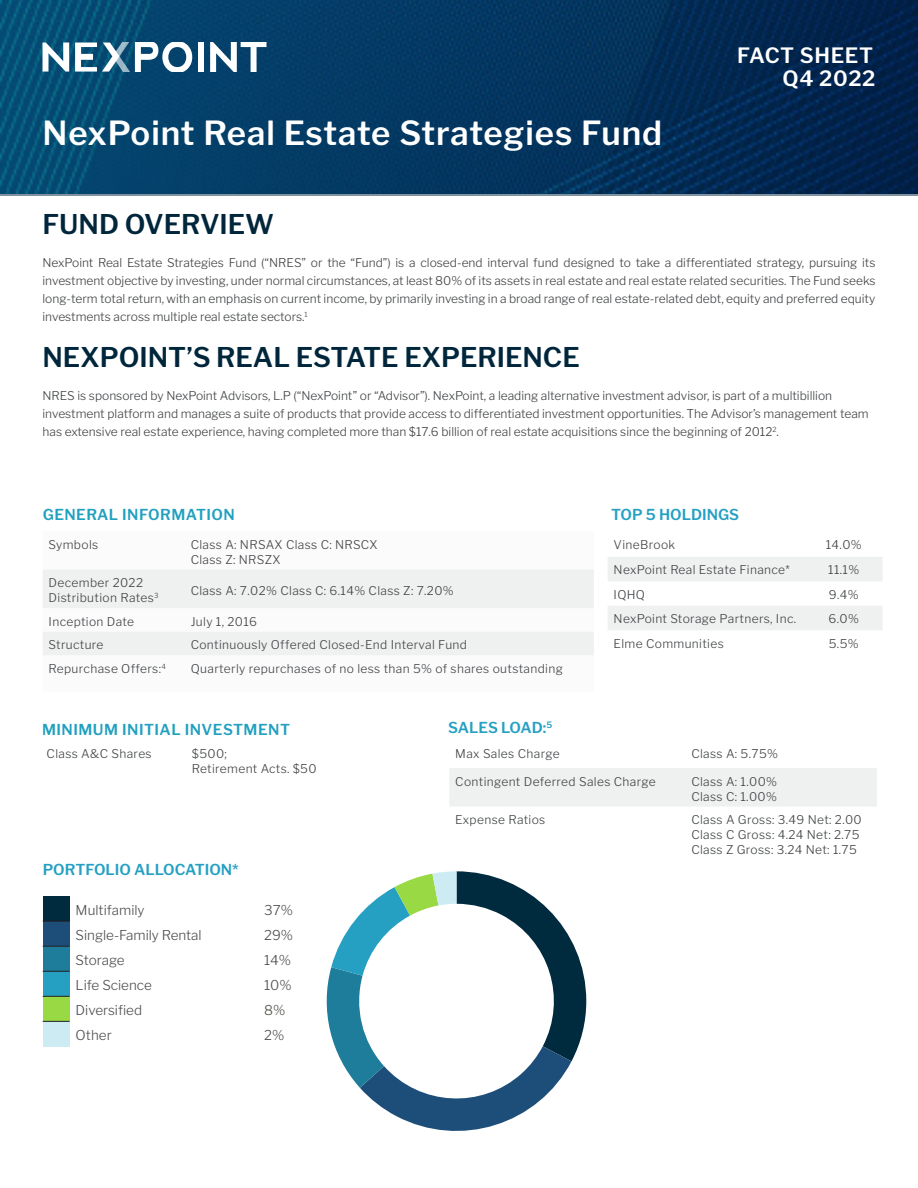
<style>
.page{position:relative;width:918px;height:1188px;background:#fff}
.page>*{position:absolute;margin:0;border:0;box-sizing:border-box;transform-origin:0 0}
.Cover_-_fact_sheet{font:600 33px "Libre Franklin";letter-spacing:.03em;color:#fff}
.Body_-_section_title{font:600 27px "Libre Franklin";color:#00263b}
.Cover_-_fact_sheet-2{font:600 21px "Libre Franklin";letter-spacing:.03em;color:#fff}
.t1{font:600 15px "Libre Franklin";color:#25a0c3}
.Cover_-_fact_sheet-3{font:600 15px "Libre Franklin";letter-spacing:.03em;color:#21a0bf}
.t2{font:300 13.5px "Libre Franklin";color:#4f4c4d}
.t3{font:300 13.5px "Libre Franklin";color:#4f4c46}
.Cover_-_fact_sheet-4{font:300 12px "Libre Franklin";letter-spacing:.03em;color:#3e4143}
.Body{font:300 12px/18px "Libre Franklin";color:#3e4043;text-align:justify}
.Body_-_section_title-2{font:300 12px/18px "Libre Franklin";color:#3e4043}
</style>
<div class="page">
<svg style="left:0;top:0;width:918px;height:196px;background:#043760"></svg>
<svg style="left:43px;top:43px;width:26px;height:29px"></svg>
<svg style="left:75px;top:43px;width:117px;height:29px"></svg>
<div style="left:198px;top:43px;width:6px;height:29px;background:#fff"></div>
<svg style="left:210px;top:43px;width:57px;height:29px"></svg>
<svg style="left:326px;top:871px;width:260px;height:260px"></svg>
<svg style="left:43px;top:570px;width:551px;height:85px;fill:#eff0f0"></svg>
<svg style="left:608px;top:557px;width:274px;height:73px"></svg>
<div style="left:449px;top:768px;width:428px;height:39px;background:#eff0f0"></div>
<div style="left:43px;top:896px;width:27px;height:25px;background:#002a3d"></div>
<div style="left:43px;top:921px;width:27px;height:25px;background:#1d4e7a"></div>
<div style="left:43px;top:946px;width:27px;height:25px;background:#1d7d9a"></div>
<div style="left:43px;top:971px;width:27px;height:25px;background:#25a0c3"></div>
<div style="left:43px;top:996px;width:27px;height:25px;background:#99da44"></div>
<div style="left:43px;top:1021px;width:27px;height:25px;background:#cdebf3"></div>
<svg style="left:43px;top:921px;width:27px;height:1px"></svg>
<svg style="left:43px;top:946px;width:27px;height:1px"></svg>
<svg style="left:43px;top:971px;width:27px;height:1px"></svg>
<svg style="left:43px;top:996px;width:27px;height:1px"></svg>
<svg style="left:43px;top:1021px;width:27px;height:1px"></svg>
<p class="Cover_-_fact_sheet" style="left:43px;top:107px;width:621px">NexPoint Real Estate Strategies Fund</p>
<p class="Cover_-_fact_sheet-2" style="left:737px;top:39px;width:137px">FACT SHEET</p>
<p class="Cover_-_fact_sheet-2" style="left:783px;top:61px;width:94px">Q4 2022</p>
<p class="Body_-_section_title" style="left:43px;top:203px;width:233px">FUND OVERVIEW</p>
<p class="Body" style="left:43px;top:253px;width:835px">NexPoint Real Estate Strategies Fund (“NRES” or the “Fund”) is a closed-end interval fund designed to take a differentiated strategy, pursuing its investment objective by investing, under normal circumstances, at least 80% of its assets in real estate and real estate related securities. The Fund seeks long-term total return, with an emphasis on current income, by primarily investing in a broad range of real estate-related debt, equity and preferred equity investments across multiple real estate sectors.<sup>1</sup></p>
<p class="Body_-_section_title" style="left:43px;top:336px;width:539px">NEXPOINT’S REAL ESTATE EXPERIENCE</p>
<p class="Body_-_section_title-2" style="left:43px;top:386px;width:828px">NRES is sponsored by NexPoint Advisors, L.P (“NexPoint” or “Advisor”). NexPoint, a leading alternative investment advisor, is part of a multibillion investment platform and manages a suite of products that provide access to differentiated investment opportunities. The Advisor’s management team has extensive real estate experience, having completed more than $17.6 billion of real estate acquisitions since the beginning of 2012<sup>2</sup>.</p>
<p class="Cover_-_fact_sheet-3" style="left:43px;top:503px;width:194px">GENERAL INFORMATION</p>
<p class="Cover_-_fact_sheet-4" style="left:49px;top:535px;width:51px">Symbols</p>
<p class="Cover_-_fact_sheet-4" style="left:191px;top:535px;width:188px">Class A: NRSAX Class C: NRSCX</p>
<p class="Cover_-_fact_sheet-4" style="left:191px;top:550px;width:92px">Class Z: NRSZX</p>
<p class="Cover_-_fact_sheet-4" style="left:49px;top:573px;width:96px">December 2022</p>
<p class="Cover_-_fact_sheet-4" style="left:49px;top:588px;width:112px">Distribution Rates<sup>3</sup></p>
<p class="Cover_-_fact_sheet-4" style="left:191px;top:581px;width:265px">Class A: 7.02% Class C: 6.14% Class Z: 7.20%</p>
<p class="Cover_-_fact_sheet-4" style="left:49px;top:612px;width:87px">Inception Date</p>
<p class="Cover_-_fact_sheet-4" style="left:191px;top:612px;width:68px">July 1, 2016</p>
<p class="Cover_-_fact_sheet-4" style="left:49px;top:636px;width:57px">Structure</p>
<p class="Cover_-_fact_sheet-4" style="left:191px;top:636px;width:278px">Continuously Offered Closed-End Interval Fund</p>
<p class="Cover_-_fact_sheet-4" style="left:49px;top:659px;width:119px">Repurchase Offers:<sup>4</sup></p>
<p class="Cover_-_fact_sheet-4" style="left:191px;top:659px;width:374px">Quarterly repurchases of no less than 5% of shares outstanding</p>
<p class="t1" style="left:611px;top:503px;width:130px">TOP 5 HOLDINGS</p>
<p class="Cover_-_fact_sheet-4" style="left:614px;top:535px;width:63px">VineBrook</p>
<p class="Cover_-_fact_sheet-4" style="left:826px;top:535px;width:38px">14.0%</p>
<p class="Cover_-_fact_sheet-4" style="left:614px;top:561px;width:178px">NexPoint Real Estate Finance*</p>
<p class="Cover_-_fact_sheet-4" style="left:828px;top:561px;width:33px">11.1%</p>
<p class="Cover_-_fact_sheet-4" style="left:614px;top:585px;width:33px">IQHQ</p>
<p class="Cover_-_fact_sheet-4" style="left:829px;top:585px;width:31px">9.4%</p>
<p class="Cover_-_fact_sheet-4" style="left:614px;top:610px;width:184px">NexPoint Storage Partners, Inc.</p>
<p class="Cover_-_fact_sheet-4" style="left:829px;top:610px;width:32px">6.0%</p>
<p class="Cover_-_fact_sheet-4" style="left:614px;top:634px;width:112px">Elme Communities</p>
<p class="Cover_-_fact_sheet-4" style="left:829px;top:634px;width:31px">5.5%</p>
<p class="Cover_-_fact_sheet-3" style="left:42px;top:718px;width:249px">MINIMUM INITIAL INVESTMENT</p>
<p class="Cover_-_fact_sheet-4" style="left:47px;top:745px;width:107px">Class A&amp;C Shares</p>
<p class="Cover_-_fact_sheet-4" style="left:192px;top:745px;width:37px">$500;</p>
<p class="Cover_-_fact_sheet-4" style="left:192px;top:760px;width:126px">Retirement Acts. $50</p>
<p class="t1" style="left:43px;top:858px;width:198px">PORTFOLIO ALLOCATION*</p>
<p class="t2" style="left:76px;top:900px;width:71px">Multifamily</p>
<p class="t2" style="left:264px;top:900px;width:30px">37%</p>
<p class="t2" style="left:76px;top:925px;width:128px">Single-Family Rental</p>
<p class="t2" style="left:264px;top:925px;width:30px">29%</p>
<p class="t2" style="left:76px;top:950px;width:51px">Storage</p>
<p class="t2" style="left:264px;top:950px;width:29px">14%</p>
<p class="t2" style="left:76px;top:975px;width:78px">Life Science</p>
<p class="t2" style="left:264px;top:975px;width:29px">10%</p>
<p class="t2" style="left:76px;top:1000px;width:68px">Diversified</p>
<p class="t3" style="left:264px;top:1000px;width:23px">8%</p>
<p class="t2" style="left:76px;top:1025px;width:38px">Other</p>
<p class="t2" style="left:264px;top:1025px;width:22px">2%</p>
<p class="t1" style="left:448px;top:716px;width:106px">SALES LOAD:<sup>5</sup></p>
<p class="Cover_-_fact_sheet-4" style="left:455px;top:745px;width:106px">Max Sales Charge</p>
<p class="Cover_-_fact_sheet-4" style="left:691px;top:745px;width:88px">Class A: 5.75%</p>
<p class="Cover_-_fact_sheet-4" style="left:455px;top:772px;width:202px">Contingent Deferred Sales Charge</p>
<p class="Cover_-_fact_sheet-4" style="left:691px;top:772px;width:87px">Class A: 1.00%</p>
<p class="Cover_-_fact_sheet-4" style="left:691px;top:787px;width:87px">Class C: 1.00%</p>
<p class="Cover_-_fact_sheet-4" style="left:455px;top:810px;width:92px">Expense Ratios</p>
<p class="Cover_-_fact_sheet-4" style="left:691px;top:810px;width:172px">Class A Gross: 3.49 Net: 2.00</p>
<p class="Cover_-_fact_sheet-4" style="left:691px;top:825px;width:170px">Class C Gross: 4.24 Net: 2.75</p>
<p class="Cover_-_fact_sheet-4" style="left:691px;top:840px;width:167px">Class Z Gross: 3.24 Net: 1.75</p>
</div>
